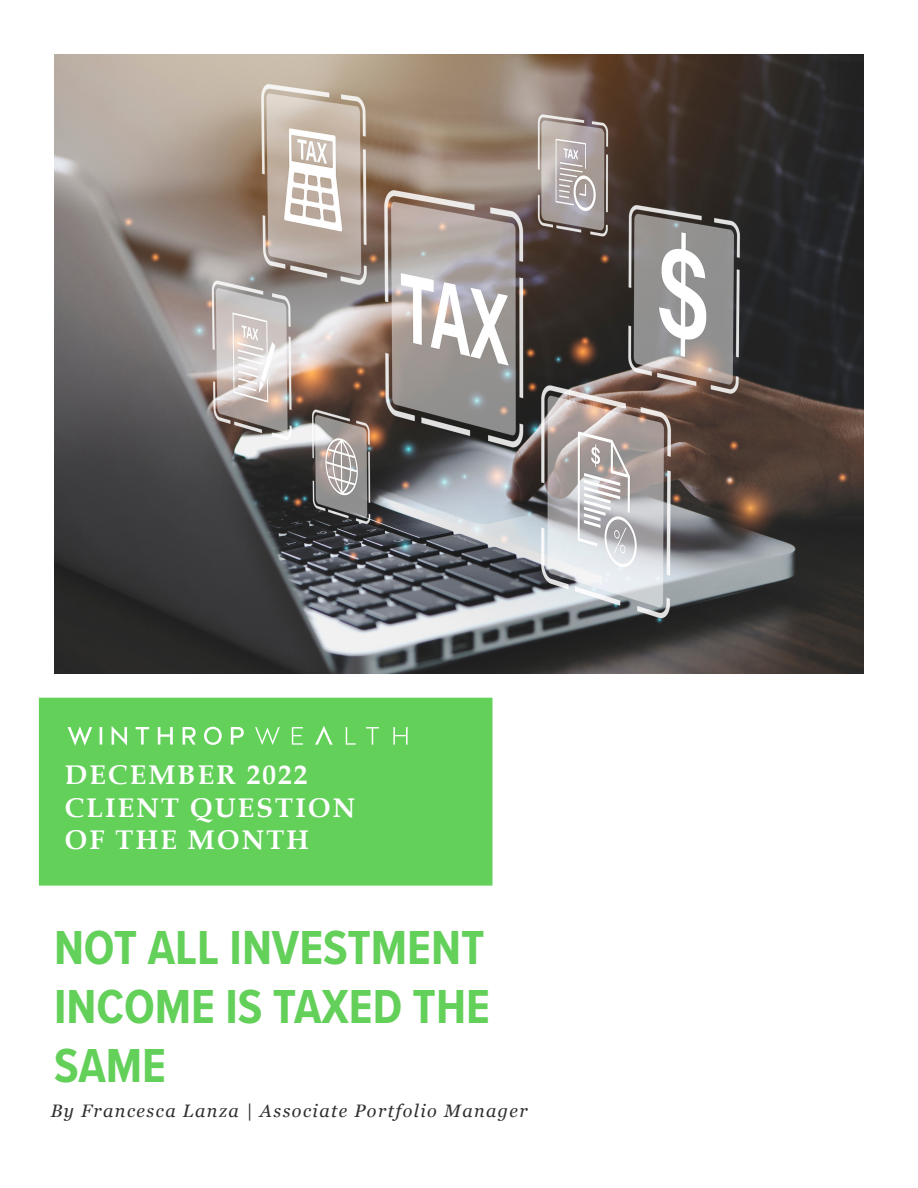
<style>
.page{position:relative;width:918px;height:1188px;background:#fff}
.page>*{position:absolute;margin:0;border:0;box-sizing:border-box;transform-origin:0 0}
.t1{font:700 49.5px/59.4px "Proxima Nova Cond";color:#63d05a;text-align:justify}
.t2{font:700 27px "Book Antiqua";letter-spacing:.08em;color:#fff}
.t3{font:italic 18px "Georgia";letter-spacing:.08em;color:#312f30}
</style>
<div class="page">
<div style="left:40px;top:698px;width:452px;height:187px;background:#63d05a"></div>
<svg style="left:68px;top:726px;width:340px;height:20px"></svg>
<div style="left:39px;top:698px;width:453px;height:188px;border:2px solid #63d05a"></div>
<img style="left:54px;top:54px;width:810px;height:620px">
<p class="t2" style="left:65px;top:757px;width:244px">DECEMBER 2022</p>
<p class="t2" style="left:65px;top:789px;width:292px">CLIENT QUESTION</p>
<p class="t2" style="left:65px;top:821px;width:246px">OF THE MONTH</p>
<p class="t1" style="left:54px;top:916px;width:437px">NOT ALL INVESTMENT INCOME IS TAXED THE SAME</p>
<p class="t3" style="left:51px;top:1100px;width:479px">By Francesca Lanza | Associate Portfolio Manager</p>
</div>
